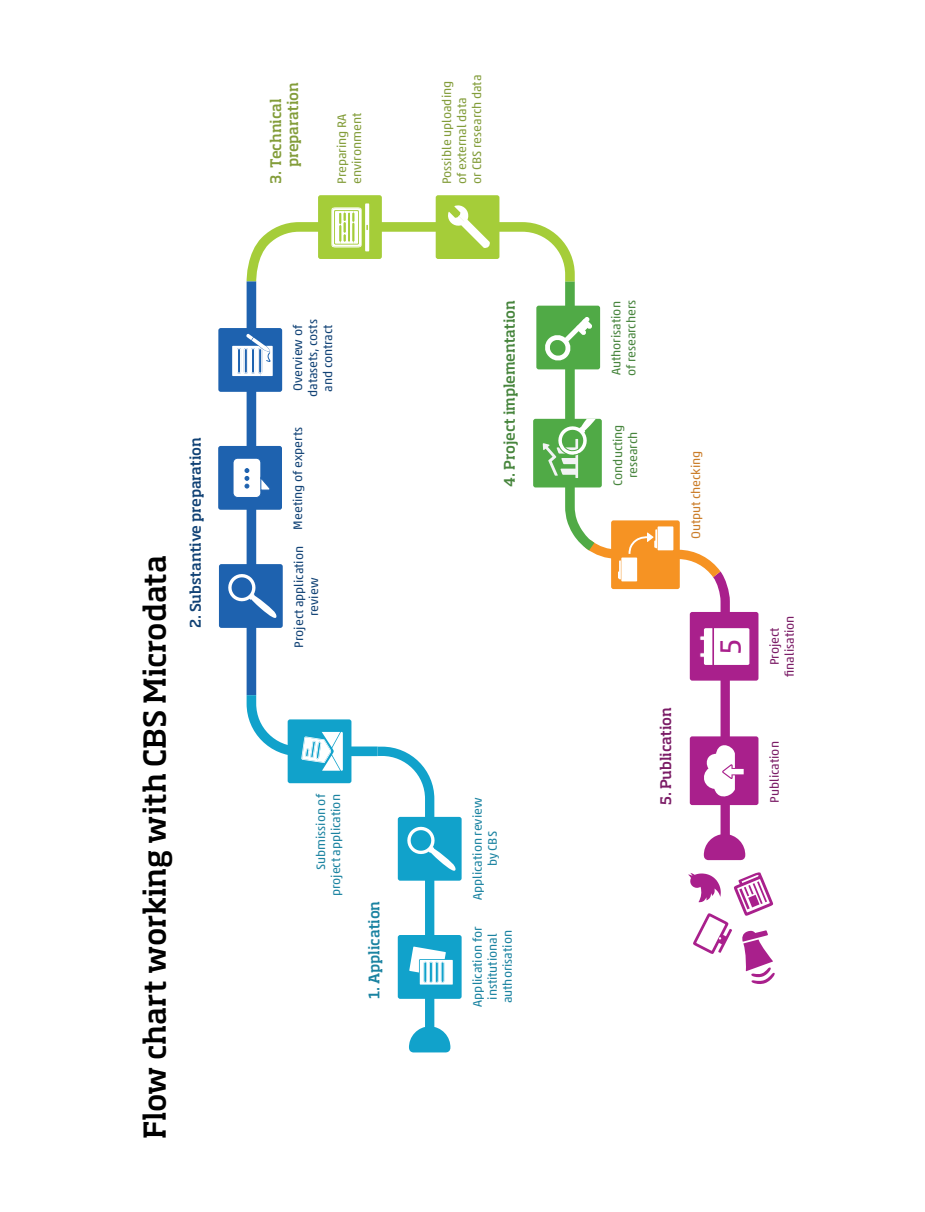
<style>
.page{position:relative;width:925px;height:1212px;background:#fff}
.page>*{position:absolute;margin:0;border:0;box-sizing:border-box;transform-origin:0 0}
.t1{font:29.93px "Akko Pro";color:#a9208c}
.t2{font:500 29.7px "Soho Pro";letter-spacing:-.005em;color:#000}
.t3{font:500 14.4px "Soho Pro";letter-spacing:-.015em;color:#114275}
.t4{font:500 14.4px "Soho Pro";letter-spacing:-.005em;color:#47853d}
.t5{font:500 14.4px/17.3px "Soho Pro";letter-spacing:-.01em;color:#839d3a}
.t6{font:500 14.4px "Soho Pro";letter-spacing:-.005em;color:#7b1c66}
.t7{font:500 14.4px "Soho Pro";letter-spacing:-.015em;color:#1b83a1}
.t8{font:12.6px/15.1px "Akko Pro";color:#1b83a1}
.t9{font:12.6px/15.1px "Akko Pro";color:#114275;text-align:center}
.t10{font:12.6px/15.1px "Akko Pro";color:#839d3a}
.t11{font:12.6px/15.1px "Akko Pro";color:#47853d}
.t12{font:12.6px/15.1px "Akko Pro";color:#7b1c66;text-align:center}
.t13{font:12.6px "Akko Pro";color:#ca7c28}
</style>
<div class="page">
<div style="left:318px;top:195px;width:64px;height:64px;background:#a5cd39;border-radius:2px"></div>
<div style="left:436px;top:195px;width:63px;height:64px;background:#a5cd39;border-radius:2px"></div>
<div style="left:218px;top:446px;width:64px;height:64px;background:#1e62af;border-radius:2px"></div>
<div style="left:218px;top:328px;width:64px;height:64px;background:#1e62af;border-radius:2px"></div>
<div style="left:219px;top:564px;width:64px;height:64px;background:#1e62af;border-radius:2px"></div>
<svg style="left:227px;top:203px;width:548px;height:850px"></svg>
<h2 class="t2" style="left:134px;top:1139px;width:585px;rotate:-90deg">Flow chart working with CBS Microdata</h2>
<p class="t3" style="left:185px;top:628px;width:192px;rotate:-90deg">2. Substantive preparation</p>
<p class="t5" style="left:266px;top:167px;width:87px;text-indent:-17px;rotate:-90deg">3. Technical preparation</p>
<p class="t10" style="left:334px;top:184px;width:72px;rotate:-90deg">Preparing RA environment</p>
<p class="t9" style="left:290px;top:397px;width:79px;rotate:-90deg">Overview of datasets, costs and contract</p>
<p class="t9" style="left:290px;top:529px;width:104px;rotate:-90deg">Meeting of experts</p>
<p class="t9" style="left:291px;top:648px;width:103px;rotate:-90deg">Project application review</p>
<p class="t8" style="left:313px;top:896px;width:104px;text-align:right;rotate:-90deg">Submission of project application</p>
<p class="t7" style="left:364px;top:999px;width:100px;rotate:-90deg">1. Application</p>
<p class="t10" style="left:439px;top:184px;width:111px;rotate:-90deg">Possible uploading of external data<br>or CBS research data</p>
<p class="t4" style="left:499px;top:487px;width:188px;rotate:-90deg">4. Project implementation</p>
<p class="t11" style="left:608px;top:376px;width:78px;rotate:-90deg">Authorisation of researchers</p>
<p class="t11" style="left:610px;top:486px;width:63px;text-align:center;rotate:-90deg">Conducting research</p>
<p class="t13" style="left:688px;top:539px;width:90px;rotate:-90deg">Output checking</p>
<p class="t8" style="left:470px;top:900px;width:104px;text-align:center;rotate:-90deg">Application review by CBS</p>
<p class="t8" style="left:470px;top:1007px;width:81px;rotate:-90deg">Application for institutional authorisation</p>
<p class="t6" style="left:656px;top:805px;width:99px;rotate:-90deg">5. Publication</p>
<h1 class="t1" style="left:712px;top:655px;width:18px;rotate:-90deg">5</h1>
<p class="t12" style="left:767px;top:677px;width:63px;rotate:-90deg">Project finalisation</p>
<p class="t12" style="left:767px;top:803px;width:63px;rotate:-90deg">Publication</p>
</div>
